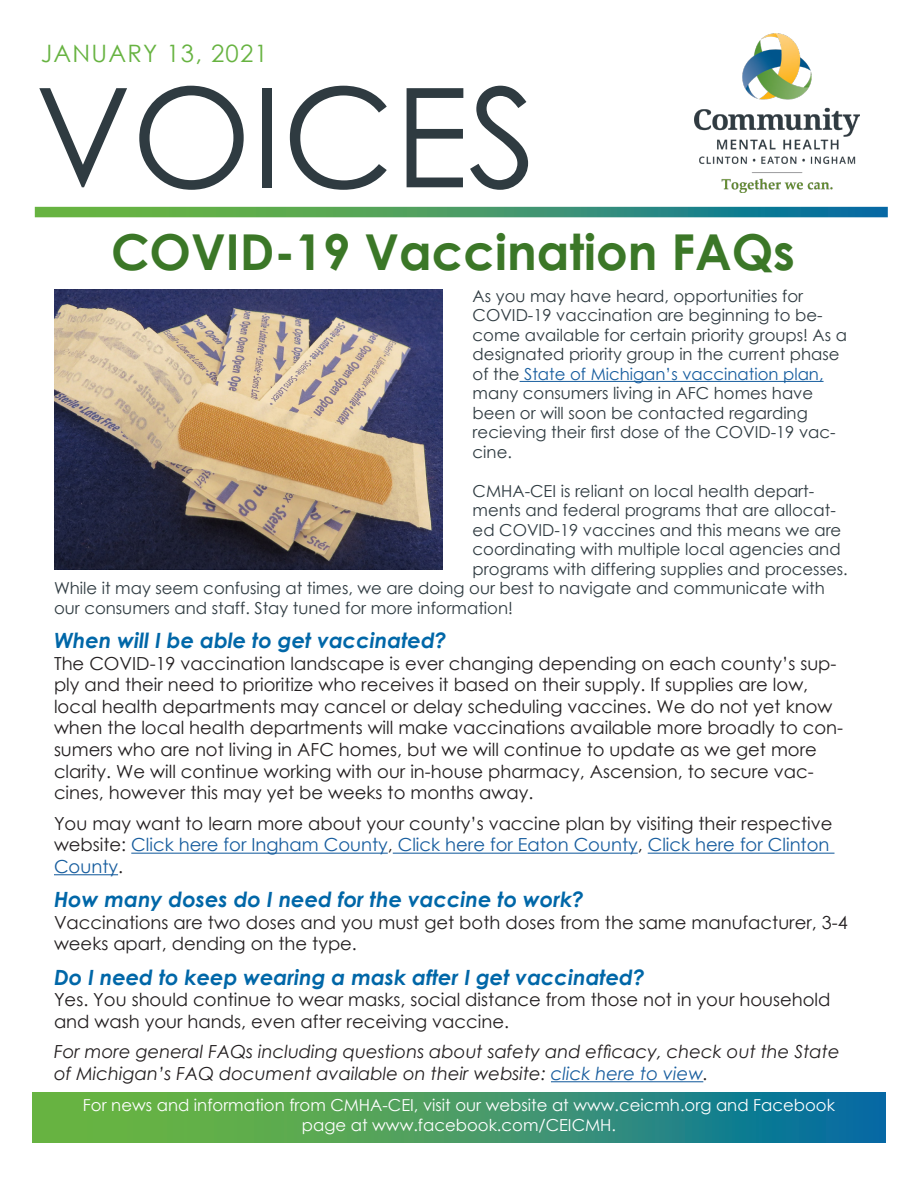
<style>
.page{position:relative;width:918px;height:1188px;background:#fff}
.page>*{position:absolute;margin:0;border:0;box-sizing:border-box;transform-origin:0 0}
.t1{font:138px "Century Gothic";color:#2f3b41}
.t2{font:700 49.5px "Century Gothic";color:#3b7727}
.t3{font:24px "Century Gothic";letter-spacing:.05em;color:#67b341}
.t4{font:italic 700 21px "Century Gothic";color:#0067a8}
.t5{font:18px/21.6px "Century Gothic";color:#231f20}
.t6{font:italic 18px/21.6px "Century Gothic";color:#231f20}
.t7{font:16.5px/19.5px "Century Gothic";color:#2f3b41}
.t8{font:16.5px/19.8px "Century Gothic";color:#fff;text-align:center}
.s1{color:#175d9e}
</style>
<div class="page">
<img style="left:694px;top:33px;width:166px;height:159px">
<svg style="left:35px;top:207px;width:853px;height:10px;background:#40976a"></svg>
<svg style="left:32px;top:1093px;width:854px;height:49px;background:#40976a"></svg>
<hr style="left:520px;top:381px;width:304px;height:1px;background:#175d9e">
<hr style="left:131px;top:853px;width:257px;height:1px;background:#175d9e">
<hr style="left:393px;top:853px;width:245px;height:1px;background:#175d9e">
<hr style="left:648px;top:853px;width:186px;height:1px;background:#175d9e">
<hr style="left:54px;top:874px;width:64px;height:1px;background:#175d9e">
<hr style="left:551px;top:1081px;width:152px;height:1px;background:#175d9e">
<img style="left:54px;top:289px;width:388px;height:280px">
<p class="t3" style="left:41px;top:36px;width:229px">JANUARY 13, 2021</p>
<p class="t1" style="left:35px;top:41px;width:504px">VOICES</p>
<p class="t2" style="left:111px;top:215px;width:686px">COVID-19 Vaccination FAQs</p>
<p class="t7" style="left:473px;top:286px;width:376px">As you may have heard, opportunities for COVID-19 vaccination are beginning to be&shy;come available for certain priority groups! As a designated priority group in the current phase of the <span class="s1">State of Michigan’s vaccination plan, </span>many consumers living in AFC homes have been or will soon be contacted regarding recieving their first dose of the COVID-19 vac&shy;cine.</p>
<p class="t7" style="left:473px;top:481px;width:343px">CMHA-CEI is reliant on local health depart-</p>
<p class="t7" style="left:473px;top:500px;width:365px">ments and federal programs that are allocat-</p>
<p class="t7" style="left:473px;top:520px;width:370px">ed COVID-19 vaccines and this means we are</p>
<p class="t7" style="left:473px;top:539px;width:370px">coordinating with multiple local agencies and</p>
<p class="t7" style="left:473px;top:559px;width:377px">programs with differing supplies and processes.</p>
<p class="t7" style="left:54px;top:578px;width:772px">While it may seem confusing at times, we are doing our best to navigate and communicate with</p>
<p class="t7" style="left:54px;top:598px;width:461px">our consumers and staff. Stay tuned for more information!</p>
<p class="t4" style="left:54px;top:624px;width:394px">When will I be able to get vaccinated?</p>
<p class="t5" style="left:54px;top:652px;width:791px">The COVID-19 vaccination landscape is ever changing depending on each county’s sup&shy;ply and their need to prioritize who receives it based on their supply. If supplies are low, local health departments may cancel or delay scheduling vaccines. We do not yet know when the local health departments will make vaccinations available more broadly to con&shy;sumers who are not living in AFC homes, but we will continue to update as we get more clarity. We will continue working with our in-house pharmacy, Ascension, to secure vac&shy;cines, however this may yet be weeks to months away.</p>
<p class="t5" style="left:54px;top:812px;width:780px">You may want to learn more about your county’s vaccine plan by visiting their respective website: <span class="s1">Click here for Ingham County</span>, <span class="s1">Click here for Eaton County</span>, <span class="s1">Click here for Clinton<br>County</span>.</p>
<p class="t4" style="left:54px;top:884px;width:532px">How many doses do I need for the vaccine to work?</p>
<p class="t5" style="left:54px;top:911px;width:795px">Vaccinations are two doses and you must get both doses from the same manufacturer, 3-4 weeks apart, dending on the type.</p>
<p class="t4" style="left:54px;top:961px;width:592px">Do I need to keep wearing a mask after I get vaccinated?</p>
<p class="t5" style="left:54px;top:989px;width:778px">Yes. You should continue to wear masks, social distance from those not in your household and wash your hands, even after receiving vaccine.</p>
<p class="t6" style="left:54px;top:1041px;width:787px">For more general FAQs including questions about safety and efficacy, check out the State of Michigan’s FAQ document available on their website: <span class="s1">click here to view</span>.</p>
<p class="t8" style="left:83px;top:1095px;width:754px">For news and information from CMHA-CEI, visit our website at www.ceicmh.org and Facebook page at www.facebook.com/CEICMH.</p>
</div>
